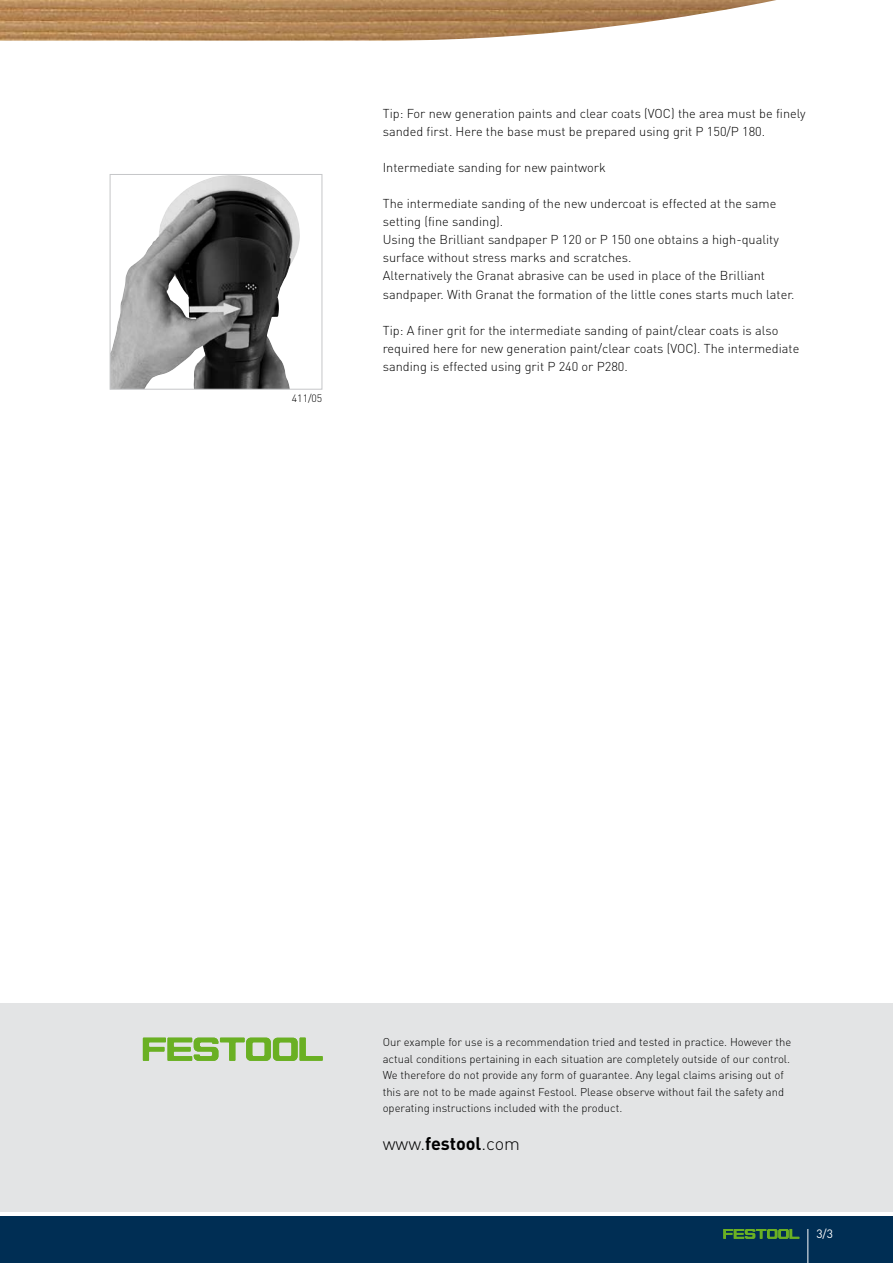
<style>
.page{position:relative;width:893px;height:1263px;background:#fff}
.page>*{position:absolute;margin:0;border:0;box-sizing:border-box;transform-origin:0 0}
.t1{font:300 18px "DIN Pro";color:#000}
.t2{font:300 12.75px/18px "DIN Pro";color:#000}
.t3{font:12px "DIN Pro";color:#fff}
.t4{font:300 11.25px/16.5px "DIN Pro";color:#000}
.t5{font:300 10.5px "DIN Pro";color:#000}
.s1{font-weight:700}
</style>
<div class="page">
<div style="left:0;top:1216px;width:893px;height:47px;background:#002e54"></div>
<svg style="left:723px;top:1229px;width:76px;height:10px"></svg>
<hr style="left:807px;top:1229px;width:1px;height:34px;background:#fff">
<div style="left:0;top:1003px;width:893px;height:209px;background:#e3e4e5"></div>
<svg style="left:143px;top:1037px;width:180px;height:24px"></svg>
<img style="left:0;top:0;width:776px;height:41px">
<img style="left:112px;top:176px;width:178px;height:211px">
<div style="left:110px;top:174px;width:212px;height:215px;border:1px solid #c5c6c8"></div>
<p class="t5" style="left:292px;top:391px;width:32px">411/05</p>
<p class="t2" style="left:383px;top:104px;width:424px">Tip: For new generation paints and clear coats (VOC) the area must be finely sanded first. Here the base must be prepared using grit P 150/P 180.</p>
<p class="t2" style="left:383px;top:158px;width:225px">Intermediate sanding for new paintwork</p>
<p class="t2" style="left:383px;top:194px;width:413px">The intermediate sanding of the new undercoat is effected at the same setting (fine sanding).<br>Using the Brilliant sandpaper P 120 or P 150 one obtains a high-quality surface without stress marks and scratches.<br>Alternatively the Granat abrasive can be used in place of the Brilliant sandpaper. With Granat the formation of the little cones starts much later.</p>
<p class="t2" style="left:383px;top:320px;width:418px">Tip: A finer grit for the intermediate sanding of paint/clear coats is also required here for new generation paint/clear coats (VOC). The intermediate sanding is effected using grit P 240 or P280.</p>
<p class="t4" style="left:383px;top:1033px;width:410px">Our example for use is a recommendation tried and tested in practice. However the actual conditions pertaining in each situation are completely outside of our control.<br>We therefore do not provide any form of guarantee. Any legal claims arising out of this are not to be made against Festool. Please observe without fail the safety and operating instructions included with the product.</p>
<h1 class="t1" style="left:383px;top:1131px;width:139px">www.<span class="s1">festool</span>.com</h1>
<p class="t3" style="left:816px;top:1225px;width:18px">3/3</p>
</div>
